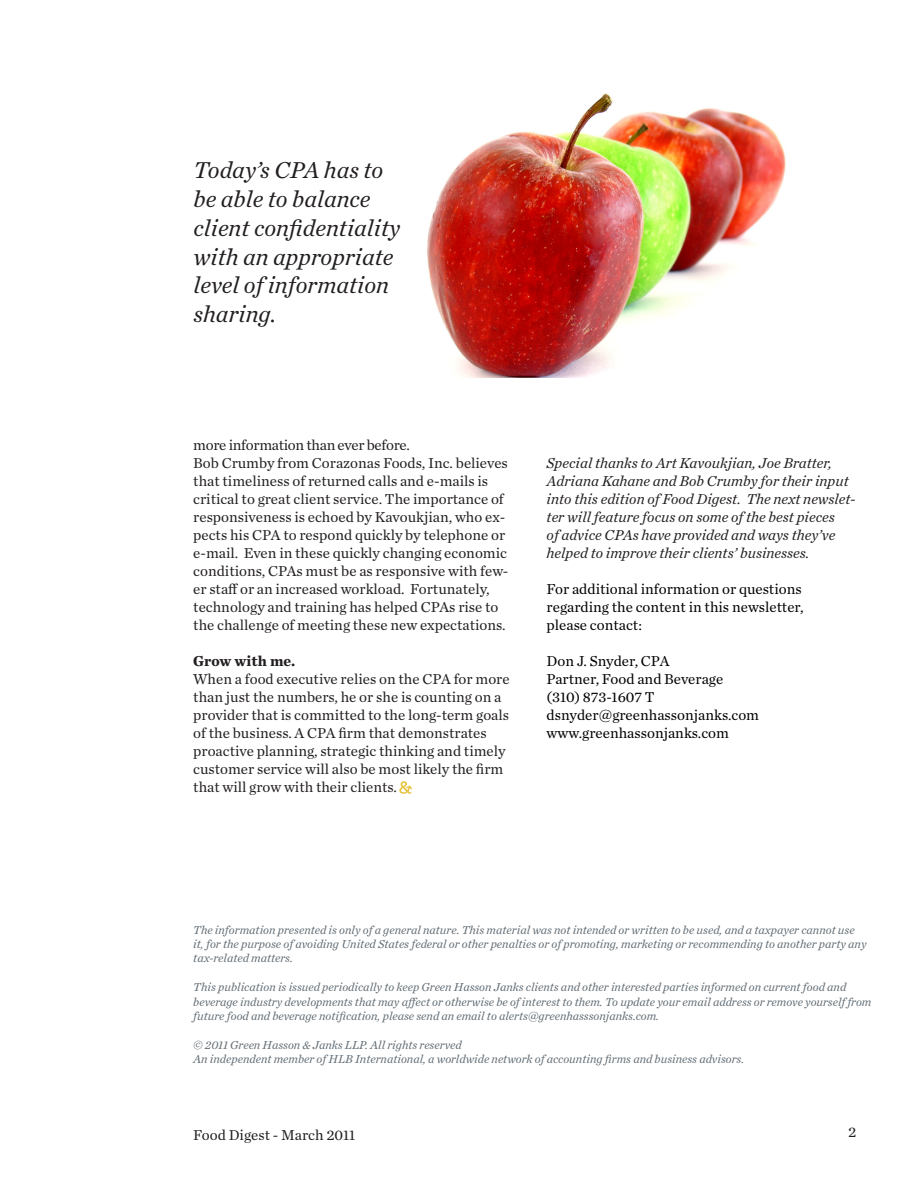
<style>
.page{position:relative;width:918px;height:1188px;background:#fff}
.page>*{position:absolute;margin:0;border:0;box-sizing:border-box;transform-origin:0 0}
.t1{font:italic 24px/28.8px "Chronicle Text G1";color:#231f20}
.t2{font:15px/18px "Chronicle Text G1";color:#231f20}
.t3{font:italic 15px/18px "Chronicle Text G1";color:#231f20}
.t4{font:15px/18px "Chronicle Text G1";color:#000}
.t5{font:15px "Chronicle Text G1";letter-spacing:-.02em;color:#231f20}
.t6{font:700 15px "Chronicle Text G1";color:#231f20}
.t7{font:italic 12px/14.4px "Chronicle Text G1";color:#616c74}
</style>
<div class="page">
<img style="left:427px;top:93px;width:359px;height:285px">
<svg style="left:399px;top:781px;width:13px;height:13px"></svg>
<p class="t1" style="left:194px;top:154px;width:208px">Today’s CPA has to be able to balance client confidentiality with an appropriate level of information sharing.</p>
<p class="t5" style="left:193px;top:434px;width:218px">more information than ever before.</p>
<p class="t2" style="left:193px;top:453px;width:317px">Bob Crumby from Corazonas Foods, Inc. believes that timeliness of returned calls and e-mails is critical to great client service. The importance of responsiveness is echoed by Kavoukjian, who ex&shy;pects his CPA to respond quickly by telephone or e-mail. Even in these quickly changing economic conditions, CPAs must be as responsive with few&shy;er staff or an increased workload. Fortunately, technology and training has helped CPAs rise to the challenge of meeting these new expectations.</p>
<p class="t6" style="left:193px;top:649px;width:104px">Grow with me.</p>
<p class="t2" style="left:193px;top:669px;width:318px">When a food executive relies on the CPA for more than just the numbers, he or she is counting on a provider that is committed to the long-term goals of the business. A CPA firm that demonstrates proactive planning, strategic thinking and timely customer service will also be most likely the firm that will grow with their clients.</p>
<p class="t3" style="left:547px;top:453px;width:310px">Special thanks to Art Kavoukjian, Joe Bratter, Adriana Kahane and Bob Crumby for their input into this edition of Food Digest. The next newslet&shy;ter will feature focus on some of the best pieces<br>of advice CPAs have provided and ways they’ve helped to improve their clients’ businesses.</p>
<p class="t4" style="left:547px;top:579px;width:258px">For additional information or questions regarding the content in this newsletter, please contact:</p>
<p class="t4" style="left:547px;top:651px;width:124px">Don J. Snyder, CPA</p>
<p class="t4" style="left:547px;top:669px;width:178px">Partner, Food and Beverage</p>
<p class="t4" style="left:547px;top:687px;width:109px">(310) 873-1607 T</p>
<p class="t4" style="left:547px;top:705px;width:214px">dsnyder@greenhassonjanks.com</p>
<p class="t4" style="left:547px;top:723px;width:184px">www.greenhassonjanks.com</p>
<p class="t7" style="left:193px;top:922px;width:675px">The information presented is only of a general nature. This material was not intended or written to be used, and a taxpayer cannot use it, for the purpose of avoiding United States federal or other penalties or of promoting, marketing or recommending to another party any tax-related matters.</p>
<p class="t7" style="left:193px;top:979px;width:680px">This publication is issued periodically to keep Green Hasson Janks clients and other interested parties informed on current food and beverage industry developments that may affect or otherwise be of interest to them. To update your email address or remove yourself from future food and beverage notification, please send an email to alerts@greenhasssonjanks.com.</p>
<p class="t7" style="left:193px;top:1037px;width:270px">© 2011 Green Hasson &amp; Janks LLP. All rights reserved</p>
<p class="t7" style="left:193px;top:1051px;width:552px">An independent member of HLB International, a worldwide network of accounting firms and business advisors.</p>
<p class="t2" style="left:193px;top:1125px;width:164px">Food Digest - March 2011</p>
<p class="t2" style="left:848px;top:1123px;width:10px">2</p>
</div>
